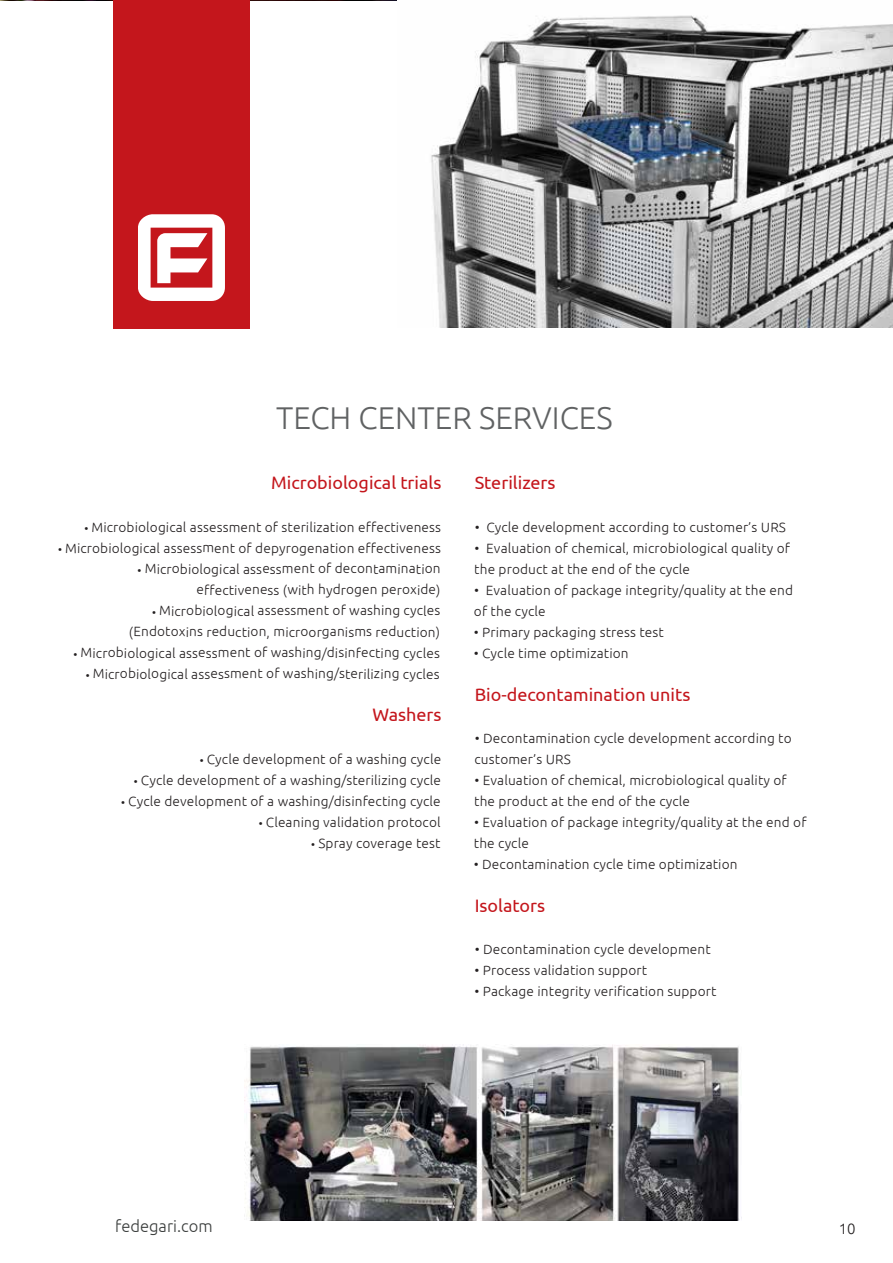
<style>
.page{position:relative;width:893px;height:1263px;background:#fff}
.page>*{position:absolute;margin:0;border:0;box-sizing:border-box;transform-origin:0 0}
.t1{font:300 31.5px "Ubuntu";color:#606263}
.t2{font:18px "Ubuntu";color:#c4161c}
.t3{font:300 16.5px "Ubuntu";color:#3a3d3c}
.t4{font:300 15px "Ubuntu";color:#231f20}
.t5{font:300 13.5px/22px "Ubuntu";color:#231f20}
.s1{font-family:"Myriad Pro";font-weight:400}
</style>
<div class="page">
<img style="left:0;top:0;width:397px;height:1px">
<img style="left:431px;top:15px;width:462px;height:313px">
<img style="left:245px;top:1044px;width:496px;height:176px">
<div style="left:113px;top:0;width:136px;height:329px;background:#c4161c"></div>
<svg style="left:138px;top:214px;width:87px;height:87px"></svg>
<h1 class="t1" style="left:276px;top:398px;width:338px">TECH CENTER SERVICES</h1>
<h2 class="t2" style="left:271px;top:472px;width:172px">Microbiological trials</h2>
<p class="t5" style="left:85px;top:512px;width:358px;rotate:1deg"><span class="s1">•</span>Microbiological assessment of sterilization effectiveness</p>
<p class="t5" style="left:58px;top:533px;width:384px;rotate:1deg"><span class="s1">•</span>Microbiological assessment of depyrogenation effectiveness</p>
<p class="t5" style="left:138px;top:556px;width:305px;line-height:20.5px;text-align:right;rotate:1deg"><span class="s1">•</span>Microbiological assessment of decontamination effectiveness (with hydrogen peroxide)</p>
<p class="t5" style="left:130px;top:597px;width:312px;line-height:21.1px;text-align:right;rotate:1deg"><span class="s1">•</span>Microbiological assessment of washing cycles (Endotoxins reduction, microorganisms reduction)</p>
<p class="t5" style="left:74px;top:638px;width:368px;rotate:1deg"><span class="s1">•</span>Microbiological assessment of washing/disinfecting cycles</p>
<p class="t5" style="left:86px;top:659px;width:355px;rotate:1deg"><span class="s1">•</span>Microbiological assessment of washing/sterilizing cycles</p>
<h2 class="t2" style="left:373px;top:704px;width:70px">Washers</h2>
<p class="t5" style="left:200px;top:745px;width:243px;rotate:1deg"><span class="s1">•</span>Cycle development of a washing cycle</p>
<p class="t5" style="left:134px;top:766px;width:309px;rotate:1deg"><span class="s1">•</span>Cycle development of a washing/sterilizing cycle</p>
<p class="t5" style="left:122px;top:787px;width:321px;rotate:1deg"><span class="s1">•</span>Cycle development of a washing/disinfecting cycle</p>
<p class="t5" style="left:259px;top:809px;width:183px;rotate:1deg"><span class="s1">•</span>Cleaning validation protocol</p>
<p class="t5" style="left:312px;top:831px;width:131px;rotate:1deg"><span class="s1">•</span>Spray coverage test</p>
<h2 class="t2" style="left:475px;top:472px;width:82px">Sterilizers</h2>
<p class="t5" style="left:475px;top:513px;width:313px;rotate:1deg">• Cycle development according to customer’s URS</p>
<p class="t5" style="left:475px;top:534px;width:317px;rotate:1deg">• Evaluation of chemical, microbiological quality of the product at the end of the cycle</p>
<p class="t5" style="left:474px;top:575px;width:320px;line-height:23.1px;rotate:1deg">• Evaluation of package integrity/quality at the end of the cycle</p>
<p class="t5" style="left:474px;top:619px;width:191px;rotate:1deg">•Primary packaging stress test</p>
<p class="t5" style="left:474px;top:640px;width:156px;rotate:1deg">•Cycle time optimization</p>
<h2 class="t2" style="left:475px;top:683px;width:217px">Bio-decontamination units</h2>
<p class="t5" style="left:475px;top:724px;width:318px;line-height:23px;rotate:1deg">•Decontamination cycle development according to customer’s URS</p>
<p class="t5" style="left:475px;top:766px;width:314px;rotate:1deg">•Evaluation of chemical, microbiological quality of the product at the end of the cycle</p>
<p class="t5" style="left:474px;top:807px;width:334px;line-height:23.4px;rotate:1deg">•Evaluation of package integrity/quality at the end of the cycle</p>
<p class="t5" style="left:474px;top:851px;width:265px;rotate:1deg">•Decontamination cycle time optimization</p>
<h2 class="t2" style="left:475px;top:894px;width:72px">Isolators</h2>
<p class="t5" style="left:475px;top:936px;width:237px;rotate:1deg">•Decontamination cycle development</p>
<p class="t5" style="left:475px;top:957px;width:174px;rotate:1deg">•Process validation support</p>
<p class="t5" style="left:475px;top:977px;width:243px;rotate:1deg">•Package integrity verification support</p>
<p class="t3" style="left:115px;top:1216px;width:99px">fedegari.com</p>
<p class="t4" style="left:839px;top:1219px;width:18px">10</p>
</div>
